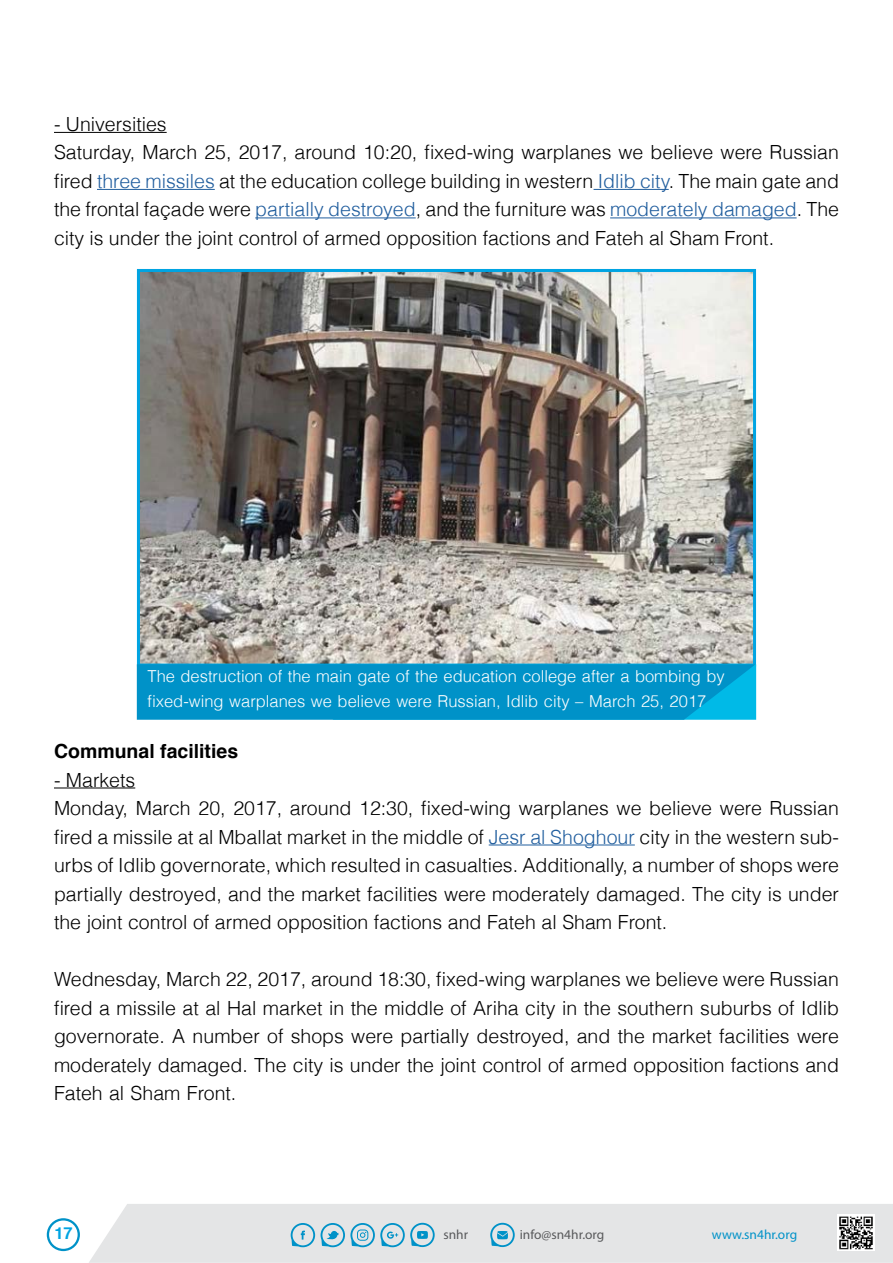
<style>
.page{position:relative;width:893px;height:1263px;background:#fff}
.page>*{position:absolute;margin:0;border:0;box-sizing:border-box;transform-origin:0 0}
.t1{font:300 19.5px/28.5px "Helvetica";color:#000}
.t2{font:700 19.5px "Helvetica";color:#000}
.t3{font:300 16.5px/25.5px "Helvetica";color:#fff}
.t4{font:700 16.5px "Helvetica";color:#00a4e2}
.t5{font:13.35px "Myriad Pro";color:#58595b}
.t6{font:13.35px "Myriad Pro";color:#0092c8}
.s1{color:#215e9e}
</style>
<div class="page">
<div style="left:89px;top:1204px;width:804px;height:59px;background:#e4e5e6"></div>
<svg style="left:291px;top:1223px;width:24px;height:24px"></svg>
<svg style="left:321px;top:1223px;width:114px;height:24px;background:#a1ccdd"></svg>
<svg style="left:490px;top:1223px;width:25px;height:24px"></svg>
<img style="left:837px;top:1214px;width:37px;height:37px">
<svg style="left:47px;top:1218px;width:33px;height:33px"></svg>
<hr style="left:54px;top:132px;width:113px;height:1px;background:#000">
<hr style="left:97px;top:189px;width:118px;height:1px;background:#215e9e">
<hr style="left:593px;top:189px;width:76px;height:1px;background:#215e9e">
<hr style="left:255px;top:217px;width:161px;height:1px;background:#215e9e">
<hr style="left:610px;top:217px;width:187px;height:1px;background:#215e9e">
<hr style="left:54px;top:787px;width:81px;height:1px;background:#000">
<hr style="left:489px;top:844px;width:146px;height:1px;background:#215e9e">
<img style="left:141px;top:273px;width:611px;height:389px">
<div style="left:137px;top:269px;width:619px;height:397px;border:3px solid #00a4e2"></div>
<svg style="left:137px;top:664px;width:619px;height:56px;background:#0094ca"></svg>
<p class="t1" style="left:54px;top:109px;width:786px">- Universities<br>Saturday, March 25, 2017, around 10:20, fixed-wing warplanes we believe were Russian fired <span class="s1">three missiles</span> at the education college building in western <span class="s1">Idlib city</span>. The main gate and the frontal façade were <span class="s1">partially destroyed</span>, and the furniture was <span class="s1">moderately damaged</span>. The city is under the joint control of armed opposition factions and Fateh al Sham Front.</p>
<p class="t3" style="left:148px;top:662px;width:579px">The destruction of the main gate of the education college after a bombing by fixed-wing warplanes we believe were Russian, Idlib city – March 25, 2017</p>
<p class="t2" style="left:54px;top:739px;width:186px">Communal facilities</p>
<p class="t1" style="left:54px;top:764px;width:786px">- Markets<br>Monday, March 20, 2017, around 12:30, fixed-wing warplanes we believe were Russian</p>
<p class="t1" style="left:54px;top:850px;width:787px">urbs of Idlib governorate, which resulted in casualties. Additionally a, number of shops were</p>
<p class="t1" style="left:54px;top:821px;width:786px">fired a missile at al Mballat market in the middle of <span class="s1">Jesr al Shoghour</span> city in the western sub-</p>
<p class="t1" style="left:54px;top:878px;width:786px">partially destroyed, and the market facilities were moderately damaged. The city is under the joint control of armed opposition factions and Fateh al Sham Front.</p>
<p class="t1" style="left:54px;top:964px;width:786px;text-align:justify">Wednesday, March 22, 2017, around 18:30, fixed-wing warplanes we believe were Russian fired a missile at al Hal market in the middle of Ariha city in the southern suburbs of Idlib governorate A. number of shops were partially destroyed, and the market facilities were moderately damaged. The city is under the joint control of armed opposition factions and Fateh al Sham Front.</p>
<p class="t4" style="left:54px;top:1223px;width:20px">17</p>
<p class="t5" style="left:443px;top:1226px;width:26px">snhr</p>
<p class="t5" style="left:520px;top:1226px;width:86px">info@sn4hr.org</p>
<p class="t6" style="left:712px;top:1226px;width:87px">www.sn4hr.org</p>
</div>
